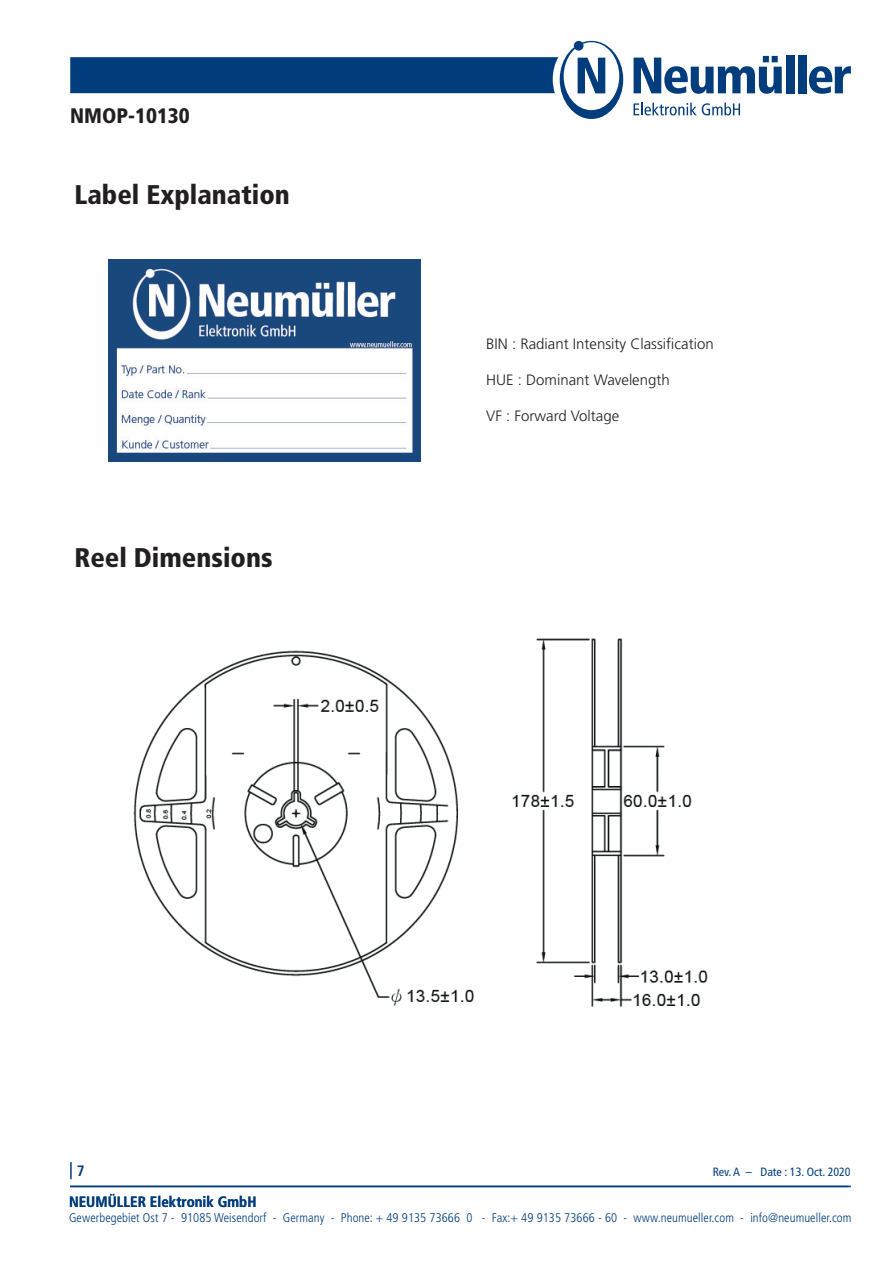
<style>
.page{position:relative;width:893px;height:1263px;background:#fff}
.page>*{position:absolute;margin:0;border:0;box-sizing:border-box;transform-origin:0 0}
.t1{font:900 condensed 27px "Frutiger LT";color:#231f20}
.t2{font:900 condensed 21px "Frutiger LT";color:#231f20}
.t3{font:300 15px "Frutiger LT";color:#231f20}
.t4{font:700 condensed 15px "Frutiger LT";color:#013d7d}
.t5{font:300 condensed 12.6px "Frutiger LT";letter-spacing:.005em;color:#013d7d}
.t6{font:condensed 12px "Frutiger LT";color:#013d7d}
</style>
<div class="page">
<hr style="left:70px;top:1186px;width:781px;height:1px;background:#013d7d">
<svg style="left:634px;top:103px;width:106px;height:12px"></svg>
<svg style="left:634px;top:56px;width:148px;height:38px"></svg>
<div style="left:786px;top:55px;width:8px;height:38px;background:#013d7d"></div>
<div style="left:798px;top:55px;width:8px;height:38px;background:#013d7d"></div>
<svg style="left:809px;top:66px;width:42px;height:28px"></svg>
<svg style="left:70px;top:41px;width:553px;height:78px"></svg>
<div style="left:574px;top:41px;width:9px;height:10px;background:#013d7d;border-radius:50%"></div>
<svg style="left:70px;top:1162px;width:2px;height:17px"></svg>
<img style="left:109px;top:259px;width:311px;height:202px">
<img style="left:133px;top:638px;width:575px;height:369px">
<h2 class="t2" style="left:70px;top:103px;width:121px">NMOP-10130</h2>
<h1 class="t1" style="left:74px;top:178px;width:217px">Label Explanation</h1>
<h1 class="t1" style="left:74px;top:541px;width:200px">Reel Dimensions</h1>
<p class="t3" style="left:486px;top:335px;width:229px">BIN : Radiant Intensity Classification</p>
<p class="t3" style="left:486px;top:371px;width:185px">HUE : Dominant Wavelength</p>
<p class="t3" style="left:486px;top:407px;width:135px">VF : Forward Voltage</p>
<p class="t4" style="left:77px;top:1162px;width:9px">7</p>
<p class="t6" style="left:713px;top:1165px;width:139px">Rev. A – Date : 13. Oct. 2020</p>
<p class="t4" style="left:69px;top:1192px;width:189px">NEUMÜLLER Elektronik GmbH</p>
<p class="t5" style="left:69px;top:1211px;width:784px">Gewerbegebiet Ost 7 - 91085 Weisendorf - Germany - Phone: + 49 9135 73666 0 - Fax:+ 49 9135 73666 - 60 - www.neumueller.com - info@neumueller.com</p>
</div>
